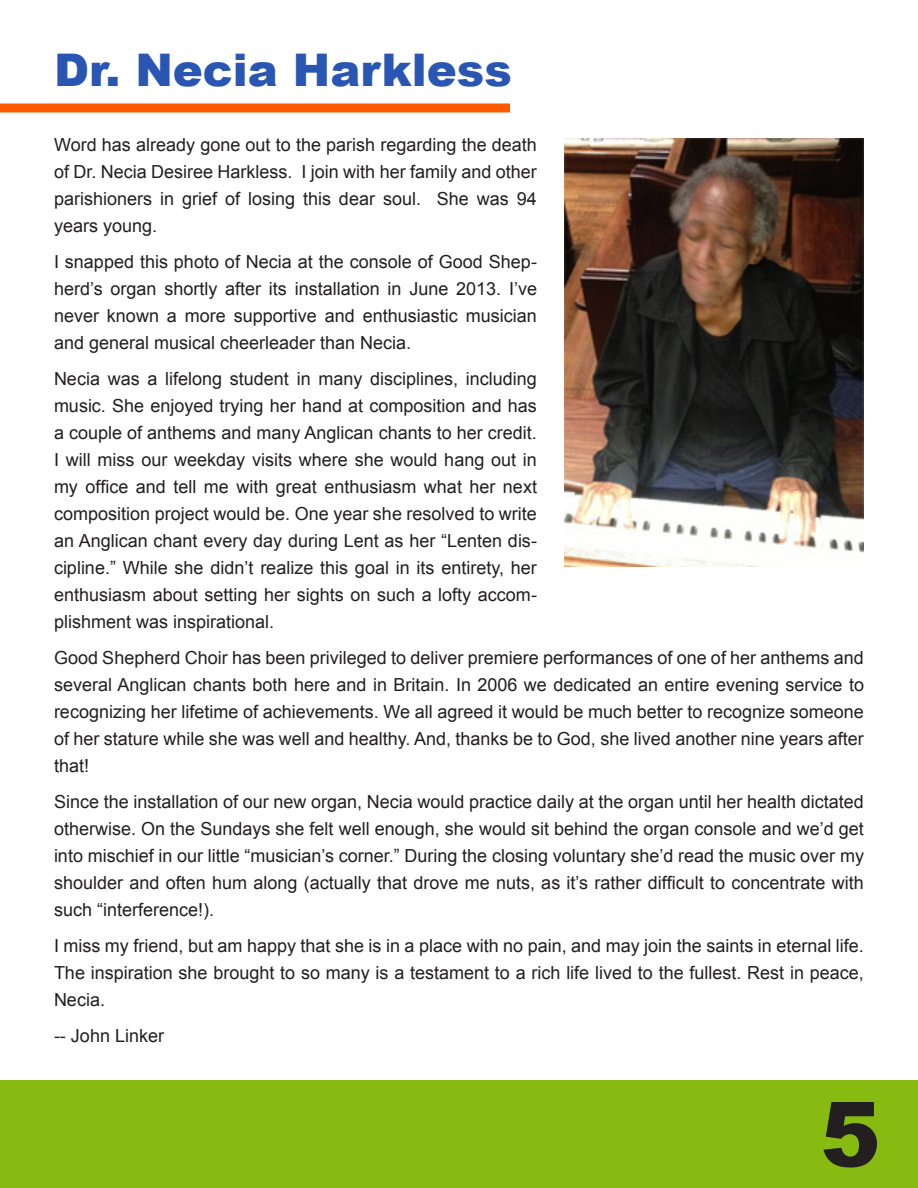
<style>
.page{position:relative;width:918px;height:1188px;background:#fff}
.page>*{position:absolute;margin:0;border:0;box-sizing:border-box;transform-origin:0 0}
.t1{font:900 90px "Arial";color:#231f20}
.t2{font:900 45px "Arial";color:#2956b2}
.t3{font:18px/27px "Arial";color:#231f20;text-align:justify}
</style>
<div class="page">
<div style="left:0;top:1080px;width:918px;height:108px;background:#87bb12"></div>
<div style="left:0;top:103px;width:510px;height:9px;background:#ff5900"></div>
<img style="left:564px;top:138px;width:300px;height:429px">
<p class="t2" style="left:54px;top:37px;width:459px">Dr. Necia Harkless</p>
<p class="t3" style="left:54px;top:131px;width:484px">Word has already gone out to the parish regarding the death of Dr. Necia Desiree Harkless. I join with her family and other parishioners in grief of losing this dear soul. She was 94 years young.</p>
<p class="t3" style="left:54px;top:248px;width:485px">I snapped this photo of Necia at the console of Good Shep&shy;herd’s organ shortly after its installation in June 2013. I’ve never known a more supportive and enthusiastic musician and general musical cheerleader than Necia.</p>
<p class="t3" style="left:54px;top:365px;width:485px">Necia was a lifelong student in many disciplines, including music. She enjoyed trying her hand at composition and has a couple of anthems and many Anglican chants to her credit.<br>I will miss our weekday visits where she would hang out in my office and tell me with great enthusiasm what her next composition project would be. One year she resolved to write an Anglican chant every day during Lent as her “Lenten dis&shy;cipline.” While she didn’t realize this goal in its entirety, her enthusiasm about setting her sights on such a lofty accom&shy;plishment was inspirational.</p>
<p class="t3" style="left:54px;top:644px;width:812px">Good Shepherd Choir has been privileged to deliver premiere performances of one of her anthems and several Anglican chants both here and in Britain. In 2006 we dedicated an entire evening service to recognizing her lifetime of achievements. We all agreed it would be much better to recognize someone of her stature while she was well and healthy. And, thanks be to God, she lived another nine years after that!</p>
<p class="t3" style="left:54px;top:788px;width:812px">Since the installation of our new organ, Necia would practice daily at the organ until her health dictated otherwise. On the Sundays she felt well enough, she would sit behind the organ console and we’d get into mischief in our little “musician’s corner.” During the closing voluntary she’d read the music over my shoulder and often hum along (actually that drove me nuts, as it’s rather difficult to concentrate with such “interference!).</p>
<p class="t3" style="left:54px;top:932px;width:811px">I miss my friend, but am happy that she is in a place with no pain, and may join the saints in eternal life.<br>The inspiration she brought to so many is a testament to a rich life lived to the fullest. Rest in peace, Necia.</p>
<p class="t3" style="left:54px;top:1022px;width:112px">-- John Linker</p>
<p class="t1" style="left:820px;top:1069px;width:62px">5</p>
</div>
